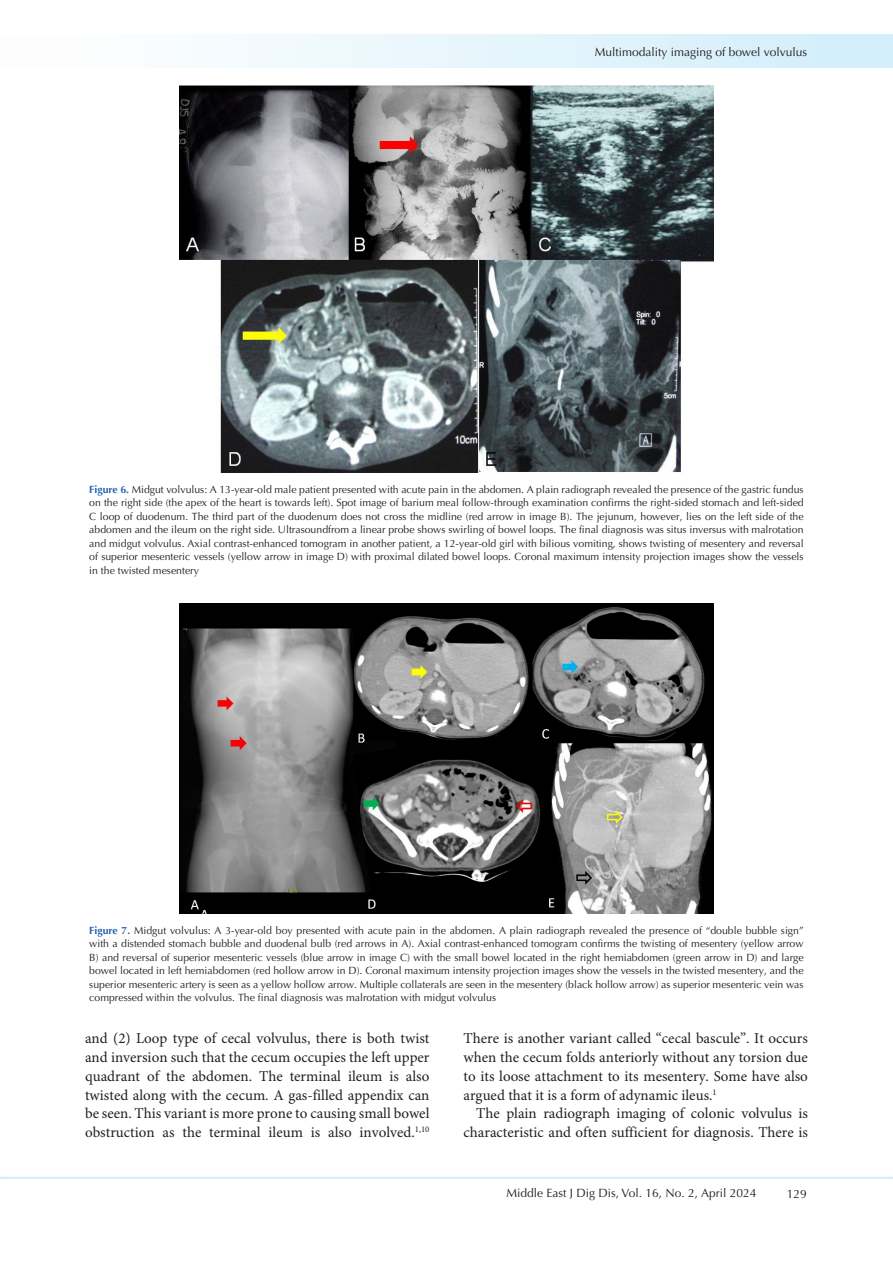
<style>
.page{position:relative;width:893px;height:1263px;background:#fff}
.page>*{position:absolute;margin:0;border:0;box-sizing:border-box;transform-origin:0 0}
.t1{font:15px/18.8px "Minion Pro";color:#231f20;text-align:justify}
.t2{font:12px "Optima LT Std";color:#231f20}
.t3{font:10.5px/13.5px "Optima LT Std";color:#231f20;text-align:justify}
.s1{font-weight:700;color:#2463b0}
</style>
<div class="page">
<hr style="left:0;top:1177px;width:893px;height:2px;background:#d4effc">
<div style="left:0;top:35px;width:892px;height:33px;background:linear-gradient(to right,#fffffe,#d1eefb)"></div>
<img style="left:179px;top:85px;width:534px;height:387px">
<img style="left:180px;top:604px;width:533px;height:309px">
<p class="t2" style="left:595px;top:45px;width:214px">Multimodality imaging of bowel volvulus</p>
<p class="t3" style="left:89px;top:482px;width:716px"><span class="s1">Figure 6.</span> Midgut volvulus: A 13-year-old male patient presented with acute pain in the abdomen. A plain radiograph revealed the presence of the gastric fundus on the right side (the apex of the heart is towards left). Spot image of barium meal follow-through examination confirms the right-sided stomach and left-sided C loop of duodenum. The third part of the duodenum does not cross the midline (red arrow in image B). The jejunum, however, lies on the left side of the abdomen and the ileum on the right side. Ultrasoundfrom a linear probe shows swirling of bowel loops. The final diagnosis was situs inversus with malrotation and midgut volvulus. Axial contrast-enhanced tomogram in another patient, a 12-year-old girl with bilious vomiting, shows twisting of mesentery and reversal of superior mesenteric vessels (yellow arrow in image D) with proximal dilated bowel loops. Coronal maximum intensity projection images show the vessels in the twisted mesentery</p>
<p class="t3" style="left:89px;top:924px;width:716px"><span class="s1">Figure 7.</span> Midgut volvulus: A 3-year-old boy presented with acute pain in the abdomen. A plain radiograph revealed the presence of “double bubble sign” with a distended stomach bubble and duodenal bulb (red arrows in A). Axial contrast-enhanced tomogram confirms the twisting of mesentery (yellow arrow B) and reversal of superior mesenteric vessels (blue arrow in image C) with the small bowel located in the right hemiabdomen (green arrow in D) and large bowel located in left hemiabdomen (red hollow arrow in D). Coronal maximum intensity projection images show the vessels in the twisted mesentery, and the superior mesenteric artery is seen as a yellow hollow arrow. Multiple collaterals are seen in the mesentery (black hollow arrow) as superior mesenteric vein was compressed within the volvulus. The final diagnosis was malrotation with midgut volvulus</p>
<p class="t1" style="left:85px;top:1030px;width:346px">and (2) Loop type of cecal volvulus, there is both twist and inversion such that the cecum occupies the left upper quadrant of the abdomen. The terminal ileum is also twisted along with the cecum. A gas-filled appendix can be seen. This variant is more prone to causing small bowel obstruction as the terminal ileum is also involved.<sup>1,10</sup></p>
<p class="t1" style="left:463px;top:1030px;width:346px">There is another variant called “cecal bascule”. It occurs when the cecum folds anteriorly without any torsion due to its loose attachment to its mesentery. Some have also argued that it is a form of adynamic ileus.<sup>1</sup></p>
<p class="t1" style="left:463px;top:1105px;width:346px;text-align:right">The plain radiograph imaging of colonic volvulus is characteristic and often sufficient for diagnosis. There is</p>
<p class="t2" style="left:506px;top:1186px;width:251px">Middle East J Dig Dis, Vol. 16, No. 2, April 2024</p>
<p class="t2" style="left:787px;top:1187px;width:22px">129</p>
</div>
